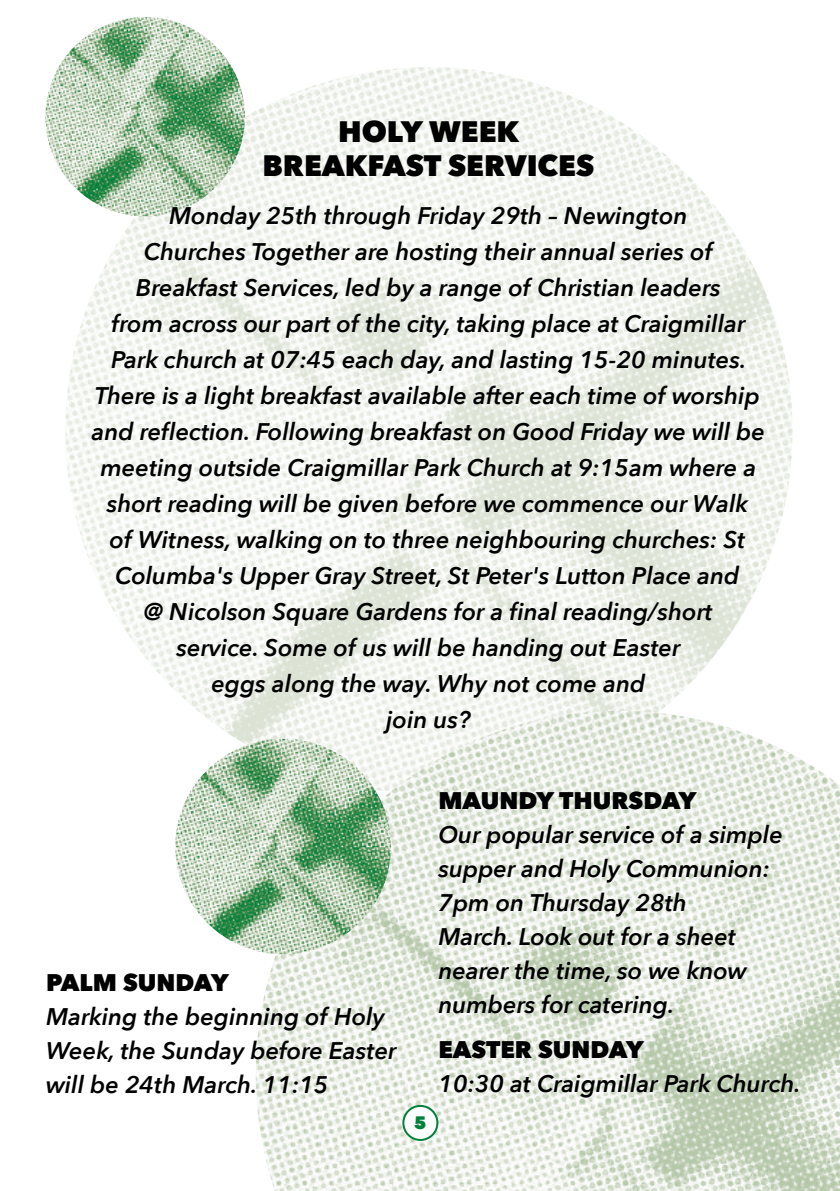
<style>
.page{position:relative;width:840px;height:1191px;background:#fff}
.page>*{position:absolute;margin:0;border:0;box-sizing:border-box;transform-origin:0 0}
.t1{font:800 29.6px/34px "Avenir Next";color:#000;text-align:center}
.t2{font:italic 600 24px/36px "Avenir Next";color:#000}
.t3{font:800 24px "Avenir Next";color:#000}
.t4{font:800 18px "Avenir Next";color:#00813b}
</style>
<div class="page">
<img style="left:65px;top:67px;width:727px;height:727px;border-radius:363px">
<img style="left:45px;top:17px;width:200px;height:199px;border-radius:100px">
<img style="left:255px;top:711px;width:584px;height:480px">
<img style="left:175px;top:738px;width:216px;height:216px;border-radius:108px">
<div style="left:403px;top:1106px;width:34px;height:34px;background:#fff;border-radius:50%"></div>
<div style="left:402px;top:1105px;width:36px;height:36px;border:2px solid #00813b;border-radius:50%"></div>
<p class="t1" style="left:262px;top:115px;width:333px">HOLY WEEK<br>BREAKFAST SERVICES</p>
<p class="t2" style="left:92px;top:197px;width:674px;text-align:center">Monday 25th through Friday 29th – Newington<br>Churches Together are hosting their annual series of Breakfast Services, led by a range of Christian leaders<br>from across our part of the city, taking place at Craigmillar Park church at 07:45 each day, and lasting 15-20 minutes.<br>There is a light breakfast available after each time of worship and reflection. Following breakfast on Good Friday we will be meeting outside Craigmillar Park Church at 9:15am where a short reading will be given before we commence our Walk<br>of Witness, walking on to three neighbouring churches: St Columba's Upper Gray Street, St Peter's Lutton Place and<br>@ Nicolson Square Gardens for a final reading/short<br>service. Some of us will be handing out Easter<br>eggs along the way. Why not come and<br>join us?</p>
<p class="t3" style="left:46px;top:968px;width:184px">PALM SUNDAY</p>
<p class="t2" style="left:46px;top:999px;width:352px;line-height:34px">Marking the beginning of Holy<br>Week, the Sunday before Easter will be 24th March. 11:15</p>
<p class="t4" style="left:413px;top:1112px;width:14px">5</p>
<p class="t3" style="left:438px;top:785px;width:259px">MAUNDY THURSDAY</p>
<p class="t2" style="left:438px;top:817px;width:346px;line-height:34px">Our popular service of a simple supper and Holy Communion:<br>7pm on Thursday 28th<br>March. Look out for a sheet nearer the time, so we know numbers for catering.</p>
<p class="t3" style="left:438px;top:1035px;width:207px">EASTER SUNDAY</p>
<p class="t2" style="left:438px;top:1065px;width:364px">10:30 at Craigmillar Park Church.</p>
</div>
